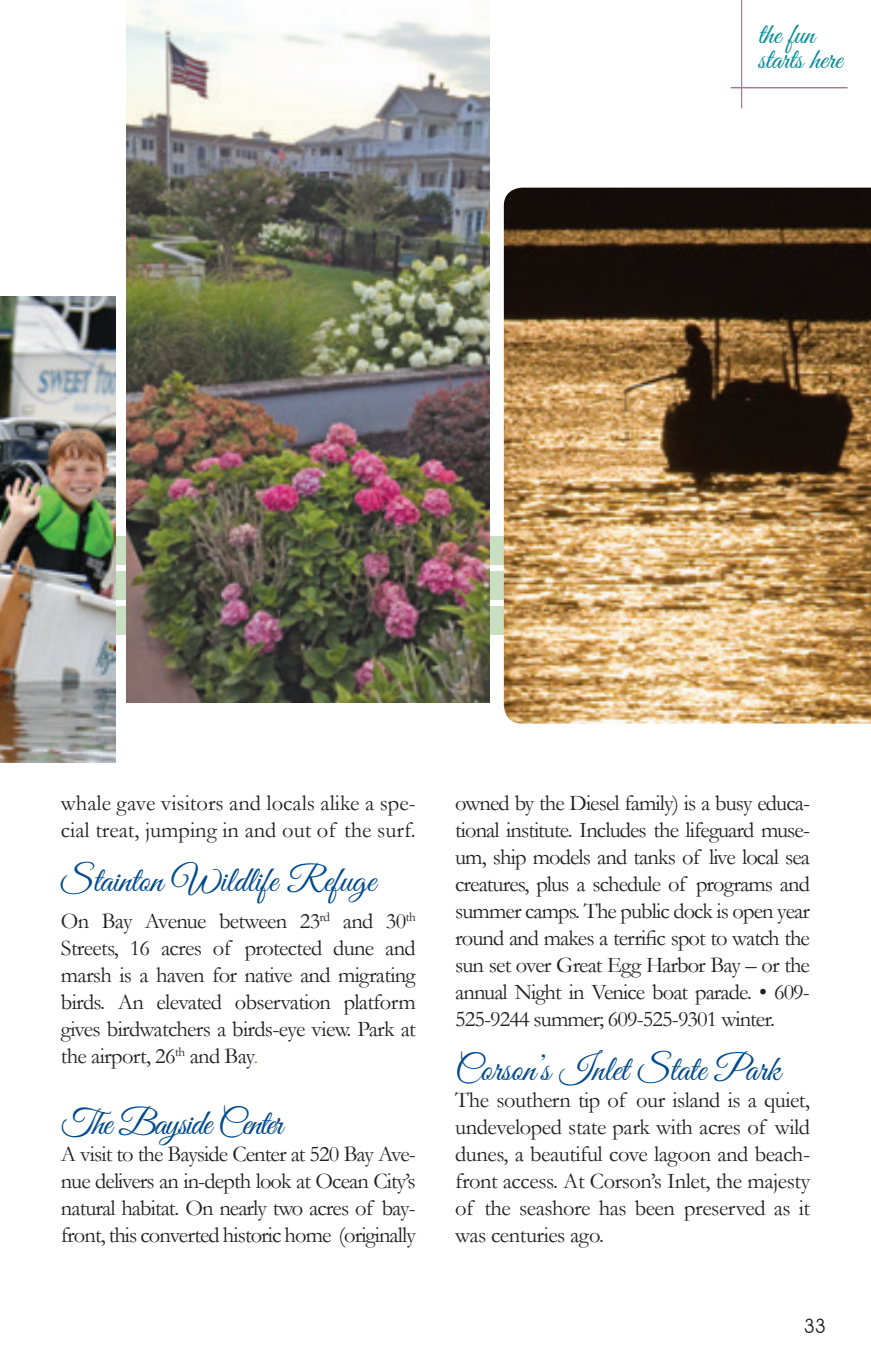
<style>
.page{position:relative;width:871px;height:1357px;background:#fff}
.page>*{position:absolute;margin:0;border:0;box-sizing:border-box;transform-origin:0 0}
.t1{font:36px "Great Vibes";color:#004a8d}
.t2{font:36px "Great Vibes";letter-spacing:-.04em;color:#004a8d}
.bus_name_member_dire{font:29.25px "Great Vibes";color:#008b98}
.t3{font:22.5px/27px "Garamond";letter-spacing:-.03em;color:#231f20;text-align:justify}
.t4{font:22.5px/27px "Garamond";color:#231f20}
.t5{font:19.8px "Avant Garde IT Cby BT";color:#231f20}
.s1{font-family:"Jura";font-weight:700;color:#df7727}
</style>
<div class="page">
<div style="left:0;top:536px;width:871px;height:28px;background:#c9dfc1"></div>
<div style="left:0;top:606px;width:871px;height:29px;background:#c9dfc1"></div>
<div style="left:0;top:571px;width:871px;height:28px;background:#c9dfc1"></div>
<img style="left:0;top:297px;width:115px;height:465px">
<img style="left:126px;top:0;width:363px;height:702px">
<img style="left:504px;top:188px;width:367px;height:535px">
<svg style="left:731px;top:0;width:116px;height:108px"></svg>
<p class="bus_name_member_dire" style="left:758px;top:18px;width:58px">the fun</p>
<p class="bus_name_member_dire" style="left:758px;top:43px;width:85px">starts here</p>
<p class="t4" style="left:61px;top:789px;width:356px">whale gave visitors and locals alike a spe&shy;cial treat, jumping in and out of the surf.</p>
<p class="t1" style="left:61px;top:860px;width:316px">Stainton Wildlife Refuge</p>
<p class="t3" style="left:61px;top:907px;width:356px">On Bay Avenue between 23<sup>rd</sup> and 30<sup>th </sup>Streets, 16 acres of protected dune and marsh is a haven for native and migrating birds. An elevated observation platform gives birdwatchers a birds-eye view. Park at the airport, 26<sup>th</sup> and Bay<span class="s1">.</span></p>
<p class="t2" style="left:61px;top:1103px;width:223px">The Bayside Center</p>
<p class="t3" style="left:61px;top:1140px;width:356px">A visit to the Bayside Center at 520 Bay Ave&shy;nue delivers an in-depth look at Ocean City’s natural habitat. On nearly two acres of bay&shy;front, this converted historic home (originally</p>
<p class="t3" style="left:455px;top:789px;width:356px">owned by the Diesel family) is a busy educa&shy;tional institute. Includes the lifeguard muse&shy;um, ship models and tanks of live local sea creatures, plus a schedule of programs and summer camps. The public dock is open year round and makes a terrific spot to watch the sun set over Great Egg Harbor Bay – or the annual Night in Venice boat parade. • 609- 525-9244 summer; 609-525-9301 winter.</p>
<p class="t1" style="left:455px;top:1049px;width:327px">Corson’s Inlet State Park</p>
<p class="t3" style="left:455px;top:1086px;width:356px">The southern tip of our island is a quiet, undeveloped state park with acres of wild dunes, a beautiful cove lagoon and beach&shy;front access. At Corson’s Inlet, the majesty of the seashore has been preserved as it was centuries ago.</p>
<p class="t5" style="left:804px;top:1313px;width:24px">33</p>
</div>
